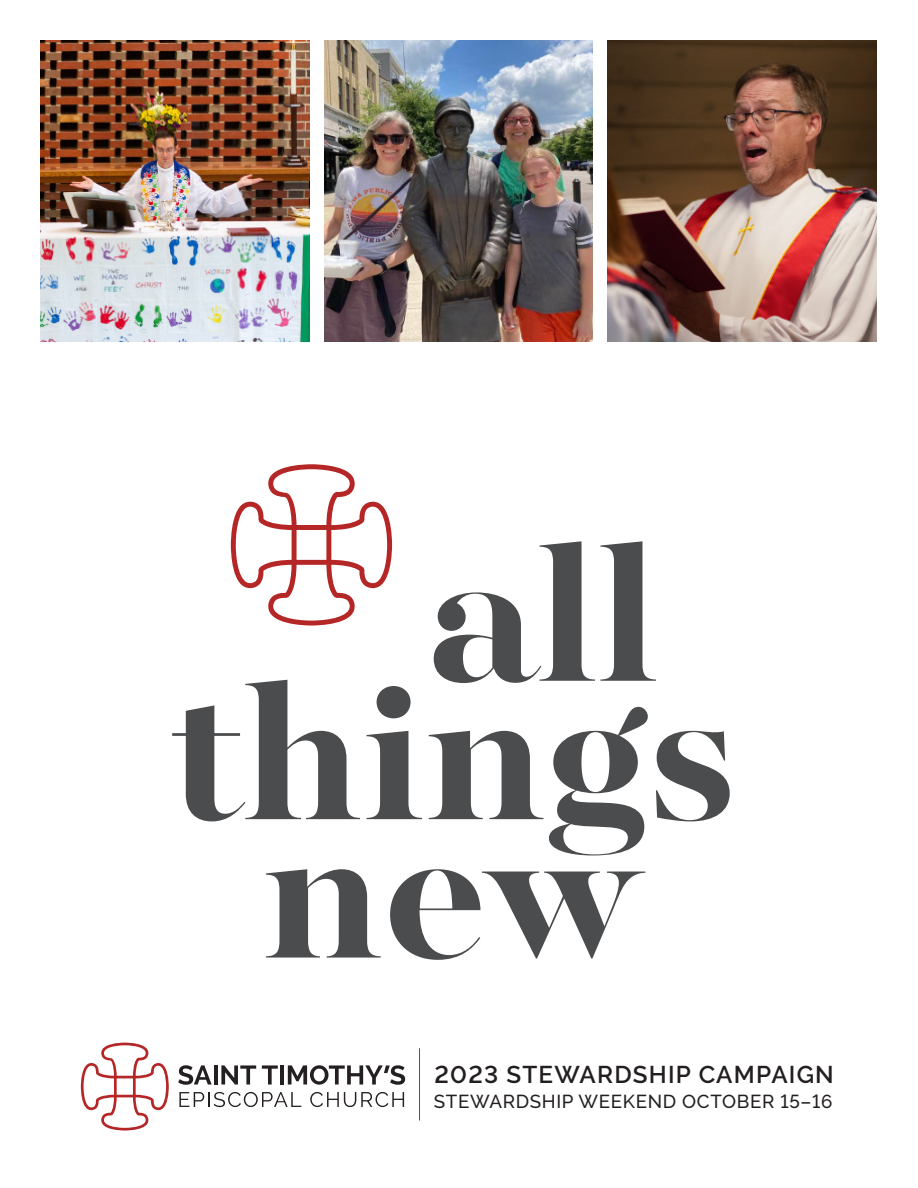
<style>
.page{position:relative;width:918px;height:1188px;background:#fff}
.page>*{position:absolute;margin:0;border:0;box-sizing:border-box;transform-origin:0 0}
.t1{font:700 208.65px "Majesti Banner";color:#4b4c4d}
.t2{font:600 24.15px "Raleway";letter-spacing:.05em;color:#231f20}
.t3{font:500 18.75px "Raleway";letter-spacing:.035em;color:#231f20}
</style>
<div class="page">
<svg style="left:231px;top:464px;width:161px;height:162px"></svg>
<img style="left:40px;top:40px;width:269px;height:301px">
<img style="left:324px;top:40px;width:269px;height:301px">
<img style="left:608px;top:40px;width:268px;height:301px">
<svg style="left:178px;top:1065px;width:34px;height:20px"></svg>
<hr style="left:214px;top:1065px;width:3px;height:20px;background:#241f21">
<svg style="left:221px;top:1065px;width:35px;height:20px"></svg>
<svg style="left:262px;top:1065px;width:16px;height:20px"></svg>
<hr style="left:280px;top:1065px;width:4px;height:20px;background:#241f21">
<svg style="left:288px;top:1065px;width:117px;height:20px"></svg>
<svg style="left:179px;top:1092px;width:122px;height:15px"></svg>
<svg style="left:310px;top:1092px;width:94px;height:15px"></svg>
<svg style="left:81px;top:1043px;width:88px;height:88px"></svg>
<hr style="left:419px;top:1048px;width:1px;height:72px;background:#b52626">
<p class="t1" style="left:426px;top:480px;width:234px">all</p>
<p class="t1" style="left:169px;top:619px;width:570px">things</p>
<p class="t1" style="left:262px;top:757px;width:381px">new</p>
<p class="t2" style="left:435px;top:1061px;width:401px">2023 STEWARDSHIP CAMPAIGN</p>
<p class="t3" style="left:434px;top:1090px;width:400px">STEWARDSHIP WEEKEND OCTOBER 15–16</p>
</div>
